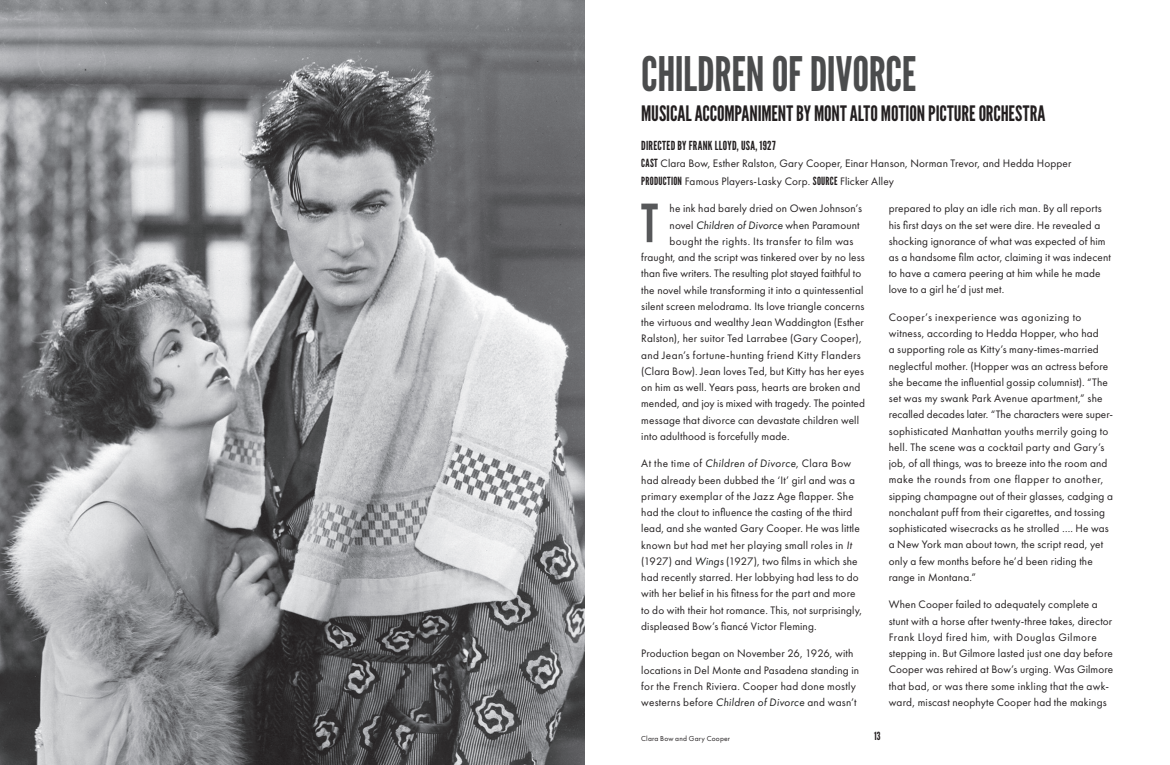
<style>
.page{position:relative;width:1170px;height:765px;background:#fff}
.page>*{position:absolute;margin:0;border:0;box-sizing:border-box;transform-origin:0 0}
.t1{font:52.5px "League Gothic";color:#57585a}
.t2{font:47.5px "League Gothic";letter-spacing:-.005em;color:#4b4c4d}
.t3{font:21.25px "League Gothic";letter-spacing:-.005em;color:#231f20}
.t4{font:12.5px "League Gothic";letter-spacing:.025em;color:#231f20}
.t5{font:11.25px/16.2px "Futura PT";letter-spacing:.01em;color:#231f20}
.t6{font:11.25px "Futura PT";letter-spacing:.03em;color:#231f20}
.t7{font:11.25px "League Gothic";color:#231f20}
.t8{font:7.5px "Futura PT";letter-spacing:.025em;color:#231f20}
.s1{font-family:"League Gothic"}
.s2{font-style:italic;color:#1f2020}
.s3{font-style:italic}
</style>
<div class="page">
<img style="left:0;top:0;width:585px;height:765px">
<h2 class="t2" style="left:641px;top:46px;width:277px">CHILDREN OF DIVORCE</h2>
<h3 class="t3" style="left:641px;top:101px;width:406px">MUSICAL ACCOMPANIMENT BY MONT ALTO MOTION PICTURE ORCHESTRA</h3>
<p class="t4" style="left:641px;top:138px;width:136px">DIRECTED BY FRANK LLOYD, USA, 1927</p>
<p class="t5" style="left:641px;top:155px;width:432px;line-height:17.5px"><span class="s1">CAST</span> Clara Bow, Esther Ralston, Gary Cooper, Einar Hanson, Norman Trevor, and Hedda Hopper<br><span class="s1">PRODUCTION</span> Famous Players-Lasky Corp. <span class="s1">SOURCE</span> Flicker Alley</p>
<p class="t5" style="left:670px;top:200px;width:194px">he ink had barely dried on Owen Johnson’s</p>
<p class="t5" style="left:670px;top:217px;width:192px">novel <span class="s2">Children of Divorce</span> when Paramount</p>
<p class="t6" style="left:670px;top:234px;width:185px">bought the rights. Its transfer to film was</p>
<p class="t5" style="left:641px;top:249px;width:225px">fraught, and the script was tinkered over by no less</p>
<p class="t5" style="left:641px;top:265px;width:222px">than five writers. The resulting plot stayed faithful to</p>
<p class="t5" style="left:641px;top:282px;width:224px">the novel while transforming it into a quintessential</p>
<p class="t5" style="left:641px;top:298px;width:225px">silent screen melodrama. Its love triangle concerns</p>
<p class="t5" style="left:641px;top:314px;width:224px">the virtuous and wealthy Jean Waddington (Esther</p>
<p class="t5" style="left:641px;top:330px;width:222px">Ralston), her suitor Ted Larrabee (Gary Cooper),</p>
<p class="t6" style="left:641px;top:348px;width:221px">and Jean’s fortune-hunting friend Kitty Flanders</p>
<p class="t5" style="left:641px;top:363px;width:224px">(Clara Bow). Jean loves Ted, but Kitty has her eyes</p>
<p class="t5" style="left:641px;top:379px;width:221px">on him as well. Years pass, hearts are broken and</p>
<p class="t5" style="left:641px;top:395px;width:225px">mended, and joy is mixed with tragedy. The pointed</p>
<p class="t5" style="left:641px;top:412px;width:219px">message that divorce can devastate children well</p>
<p class="t5" style="left:641px;top:428px;width:150px">into adulthood is forcefully made.</p>
<p class="t5" style="left:641px;top:455px;width:222px">At the time of <span class="s2">Children of Divorce</span>, Clara Bow had already been dubbed the ‘It’ girl and was a primary exemplar of the Jazz Age flapper. She had the clout to influence the casting of the third lead, and she wanted Gary Cooper. He was little known but had met her playing small roles in <span class="s3">It </span>(1927) and <span class="s2">Wings</span> (1927), two films in which she had recently starred. Her lobbying had less to do with her belief in his fitness for the part and more to do with their hot romance. This, not surprisingly, displeased Bow’s fiancé Victor Fleming.</p>
<p class="t5" style="left:641px;top:645px;width:219px">Production began on November 26, 1926, with locations in Del Monte and Pasadena standing in for the French Riviera. Cooper had done mostly westerns before <span class="s2">Children of Divorce</span> and wasn’t</p>
<h1 class="t1" style="left:641px;top:192px;width:18px">T</h1>
<p class="t5" style="left:889px;top:200px;width:224px">prepared to play an idle rich man. By all reports his first days on the set were dire. He revealed a shocking ignorance of what was expected of him as a handsome film actor, claiming it was indecent to have a camera peering at him while he made love to a girl he’d just met.</p>
<p class="t5" style="left:889px;top:309px;width:226px">Cooper’s inexperience was agonizing to witness, according to Hedda Hopper, who had<br>a supporting role as Kitty’s many-times-married neglectful mother. (Hopper was an actress before she became the influential gossip columnist). “The set was my swank Park Avenue apartment,” she recalled decades later. “The characters were super&shy;sophisticated Manhattan youths merrily going to hell. The scene was a cocktail party and Gary’s job, of all things, was to breeze into the room and make the rounds from one flapper to another, sipping champagne out of their glasses, cadging a nonchalant puff from their cigarettes, and tossing sophisticated wisecracks as he strolled …. He was a New York man about town, the script read, yet only a few months before he’d been riding the range in Montana.”</p>
<p class="t5" style="left:889px;top:596px;width:226px">When Cooper failed to adequately complete a stunt with a horse after twenty-three takes, director Frank Lloyd fired him, with Douglas Gilmore stepping in. But Gilmore lasted just one day before Cooper was rehired at Bow’s urging. Was Gilmore that bad, or was there some inkling that the awk&shy;ward, miscast neophyte Cooper had the makings</p>
<p class="t8" style="left:641px;top:734px;width:90px">Clara Bow and Gary Cooper</p>
<p class="t7" style="left:874px;top:729px;width:8px">13</p>
</div>
